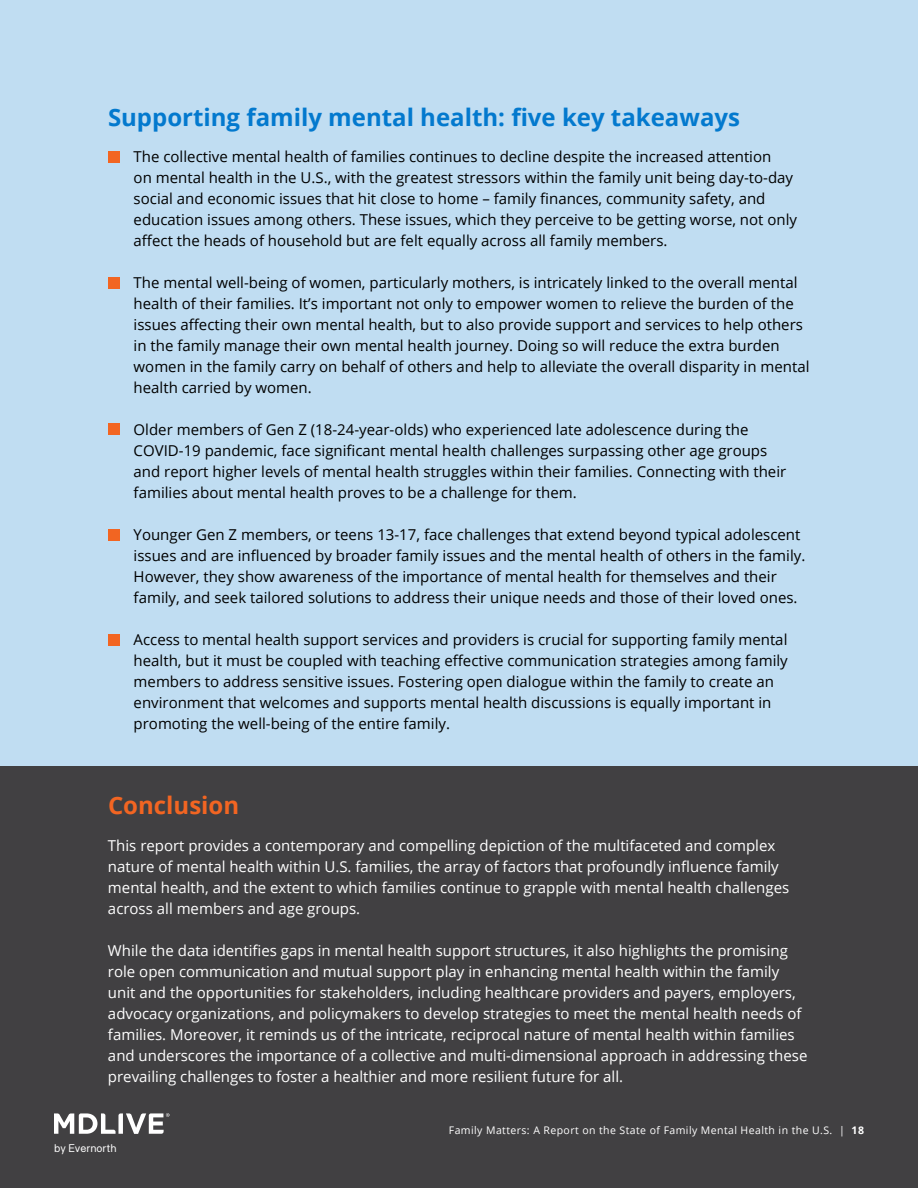
<style>
.page{position:relative;width:918px;height:1188px;background:#fff}
.page>*{position:absolute;margin:0;border:0;box-sizing:border-box;transform-origin:0 0}
.t1{font:700 24px "Open Sans";color:#0379ce}
.t2{font:700 24px "Open Sans";color:#f26522}
.t3{font:15px/21px "Open Sans";color:#000}
.t4{font:15px/21px "Open Sans";color:#fff}
.t5{font:11.1px "NB Akademie";color:#fff}
.t6{font:10.5px "Open Sans";letter-spacing:.04em;color:#fff}
.s1{font-weight:700}
</style>
<div class="page">
<div style="left:0;top:766px;width:918px;height:422px;background:#414042"></div>
<div style="left:0;top:0;width:918px;height:766px;background:#c0ddf2"></div>
<svg style="left:54px;top:1113px;width:116px;height:21px"></svg>
<div style="left:108px;top:634px;width:11px;height:11px;background:#f26522"></div>
<div style="left:108px;top:529px;width:11px;height:11px;background:#f26522"></div>
<div style="left:108px;top:424px;width:11px;height:11px;background:#f26522"></div>
<div style="left:108px;top:278px;width:11px;height:11px;background:#f26522"></div>
<div style="left:108px;top:151px;width:11px;height:11px;background:#f26522"></div>
<h1 class="t1" style="left:108px;top:101px;width:634px">Supporting family mental health: five key takeaways</h1>
<p class="t3" style="left:134px;top:146px;width:665px">The collective mental health of families continues to decline despite the increased attention<br>on mental health in the U.S., with the greatest stressors within the family unit being day-to-day social and economic issues that hit close to home – family finances, community safety, and education issues among others. These issues, which they perceive to be getting worse, not only affect the heads of household but are felt equally across all family members.</p>
<p class="t3" style="left:134px;top:272px;width:677px">The mental well-being of women, particularly mothers, is intricately linked to the overall mental health of their families. It’s important not only to empower women to relieve the burden of the issues affecting their own mental health, but to also provide support and services to help others in the family manage their own mental health journey. Doing so will reduce the extra burden women in the family carry on behalf of others and help to alleviate the overall disparity in mental health carried by women.</p>
<p class="t3" style="left:134px;top:419px;width:654px">Older members of Gen Z (18-24-year-olds) who experienced late adolescence during the COVID-19 pandemic, face significant mental health challenges surpassing other age groups and report higher levels of mental health struggles within their families. Connecting with their families about mental health proves to be a challenge for them.</p>
<p class="t3" style="left:134px;top:524px;width:673px">Younger Gen Z members, or teens 13-17, face challenges that extend beyond typical adolescent issues and are influenced by broader family issues and the mental health of others in the family.<br>However, they show awareness of the importance of mental health for themselves and their family, and seek tailored solutions to address their unique needs and those of their loved ones.</p>
<p class="t3" style="left:134px;top:629px;width:656px">Access to mental health support services and providers is crucial for supporting family mental health, but it must be coupled with teaching effective communication strategies among family members to address sensitive issues. Fostering open dialogue within the family to create an environment that welcomes and supports mental health discussions is equally important in promoting the well-being of the entire family.</p>
<h1 class="t2" style="left:108px;top:789px;width:133px">Conclusion</h1>
<p class="t4" style="left:108px;top:835px;width:683px">This report provides a contemporary and compelling depiction of the multifaceted and complex nature of mental health within U.S. families, the array of factors that profoundly influence family mental health, and the extent to which families continue to grapple with mental health challenges across all members and age groups.</p>
<p class="t4" style="left:108px;top:940px;width:701px">While the data identifies gaps in mental health support structures, it also highlights the promising role open communication and mutual support play in enhancing mental health within the family unit and the opportunities for stakeholders, including healthcare providers and payers, employers, advocacy organizations, and policymakers to develop strategies to meet the mental health needs of families. Moreover, it reminds us of the intricate, reciprocal nature of mental health within families and underscores the importance of a collective and multi-dimensional approach in addressing these prevailing challenges to foster a healthier and more resilient future for all.</p>
<p class="t5" style="left:54px;top:1141px;width:64px">by Evernorth</p>
<p class="t6" style="left:449px;top:1123px;width:417px">Family Matters: A Report on the State of Family Mental Health in the U.S. | <span class="s1">18</span></p>
</div>
